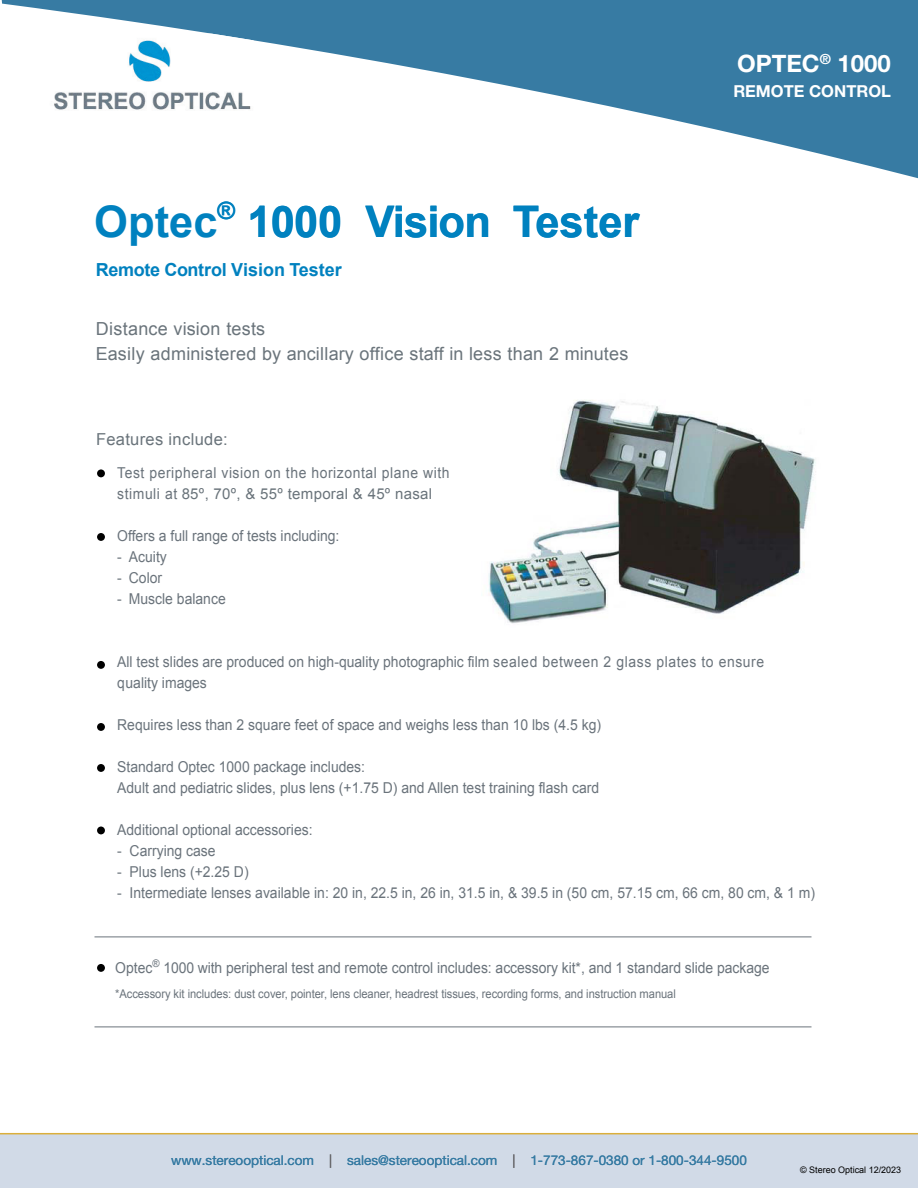
<style>
.page{position:relative;width:918px;height:1188px;background:#fff}
.page>*{position:absolute;margin:0;border:0;box-sizing:border-box;transform-origin:0 0}
.t1{font:700 43.5px "Arial";color:#0081bf}
.t2{font:700 24px "Helvetica Neue LT Std";color:#fff}
.t3{font:18px/25.5px "Arial";letter-spacing:.02em;color:#6a747b}
.t4{font:700 18px "Arial";color:#0081bf}
.t5{font:16.5px "Arial";letter-spacing:.02em;color:#6a747b}
.t6{font:700 16.5px "Helvetica Neue LT Std";color:#fff}
.t7{font:15px/21px "Arial";color:#6a737b;scale:.93 1}
.t8{font:15px/21px "Arial";letter-spacing:.04em;color:#6a737b;scale:.93 1}
.t9{font:13.5px "Helvetica Neue LT Pro";color:#377ba3}
.t10{font:12px "Arial";letter-spacing:-.005em;color:#6a737b;scale:.93 1}
.t11{font:9px "Arial";color:#000}
.s1{color:#6a747b}
.s2{color:#636366}
</style>
<div class="page">
<img style="left:488px;top:400px;width:328px;height:224px">
<div style="left:97px;top:964px;width:8px;height:8px;background:#000;border-radius:50%"></div>
<div style="left:97px;top:533px;width:8px;height:8px;background:#000;border-radius:50%"></div>
<div style="left:97px;top:469px;width:8px;height:8px;background:#000;border-radius:50%"></div>
<div style="left:97px;top:723px;width:8px;height:8px;background:#000;border-radius:50%"></div>
<div style="left:97px;top:764px;width:8px;height:8px;background:#000;border-radius:50%"></div>
<div style="left:97px;top:827px;width:8px;height:7px;background:#000;border-radius:50%"></div>
<div style="left:97px;top:661px;width:8px;height:8px;background:#000;border-radius:50%"></div>
<hr style="left:94px;top:937px;width:718px;height:1px;background:#6a737b">
<hr style="left:94px;top:1027px;width:718px;height:1px;background:#6a737b">
<svg style="left:1px;top:0;width:917px;height:179px;fill:#377ba3"></svg>
<img style="left:46px;top:34px;width:208px;height:85px">
<div style="left:0;top:1134px;width:918px;height:54px;background:#d1dae7"></div>
<hr style="left:0;top:1133px;width:918px;height:1px;background:#dbaf3b">
<h1 class="t1" style="left:94px;top:193px;width:547px">Optec<sup>®</sup> 1000 Vision Tester</h1>
<p class="t4" style="left:96px;top:258px;width:248px">Remote Control Vision Tester</p>
<p class="t3" style="left:96px;top:316px;width:534px">Distance vision tests<br>Easily administered by ancillary office staff in less than 2 minutes</p>
<p class="t5" style="left:96px;top:429px;width:133px">Features include:</p>
<p class="t8" style="left:117px;top:463px;width:359px">Test peripheral vision on the horizontal plane with stimuli at <span class="s1">85º, 70º, &amp; 55º temporal &amp; 45º nasal</span></p>
<p class="t7" style="left:117px;top:526px;width:241px">Offers a full range of tests including:</p>
<p class="t7" style="left:117px;top:547px;width:55px">- Acuity</p>
<p class="t7" style="left:117px;top:568px;width:50px">- Color</p>
<p class="t7" style="left:117px;top:589px;width:118px">- Muscle balance</p>
<h2 class="t2" style="left:737px;top:48px;width:155px">OPTEC<sup>®</sup> 1000</h2>
<p class="t6" style="left:733px;top:81px;width:159px">REMOTE CONTROL</p>
<p class="t7" style="left:117px;top:652px;width:697px">All test slides are produced on high-quality photographic film sealed between 2 glass plates to ensure quality images</p>
<p class="t7" style="left:117px;top:715px;width:522px">Requires less than 2 square feet of space and weighs less than 10 lbs (4.5 kg)</p>
<p class="t7" style="left:117px;top:757px;width:520px">Standard Optec 1000 package includes:<br>Adult and pediatric slides, plus lens (+1.75 D) and Allen test training flash card</p>
<p class="t7" style="left:117px;top:820px;width:212px">Additional optional accessories:</p>
<p class="t7" style="left:117px;top:841px;width:107px">- Carrying case</p>
<p class="t7" style="left:117px;top:862px;width:143px">- Plus lens (+2.25 D)</p>
<p class="t7" style="left:117px;top:883px;width:752px">- Intermediate lenses available in: 20 in, 22.5 in, 26 in, 31.5 in, &amp; 39.5 in (50 cm, 57.15 cm, 66 cm, 80 cm, &amp; 1 m)</p>
<p class="t7" style="left:115px;top:958px;width:705px">Optec<sup>®</sup> 1000 with peripheral test and remote control includes: accessory kit*, and 1 standard slide package</p>
<p class="t10" style="left:115px;top:986px;width:604px">*Accessory kit includes: dust cover, pointer, lens cleaner, headrest tissues, recording forms, and instruction manual</p>
<p class="t9" style="left:171px;top:1153px;width:577px">www.stereooptical.com <span class="s2">| |</span> sales@stereooptical.com <span class="s2">|</span> 1-773-867-0380 or 1-800-344-9500</p>
<p class="t11" style="left:800px;top:1163px;width:103px">© Stereo Optical 12/2023</p>
</div>
